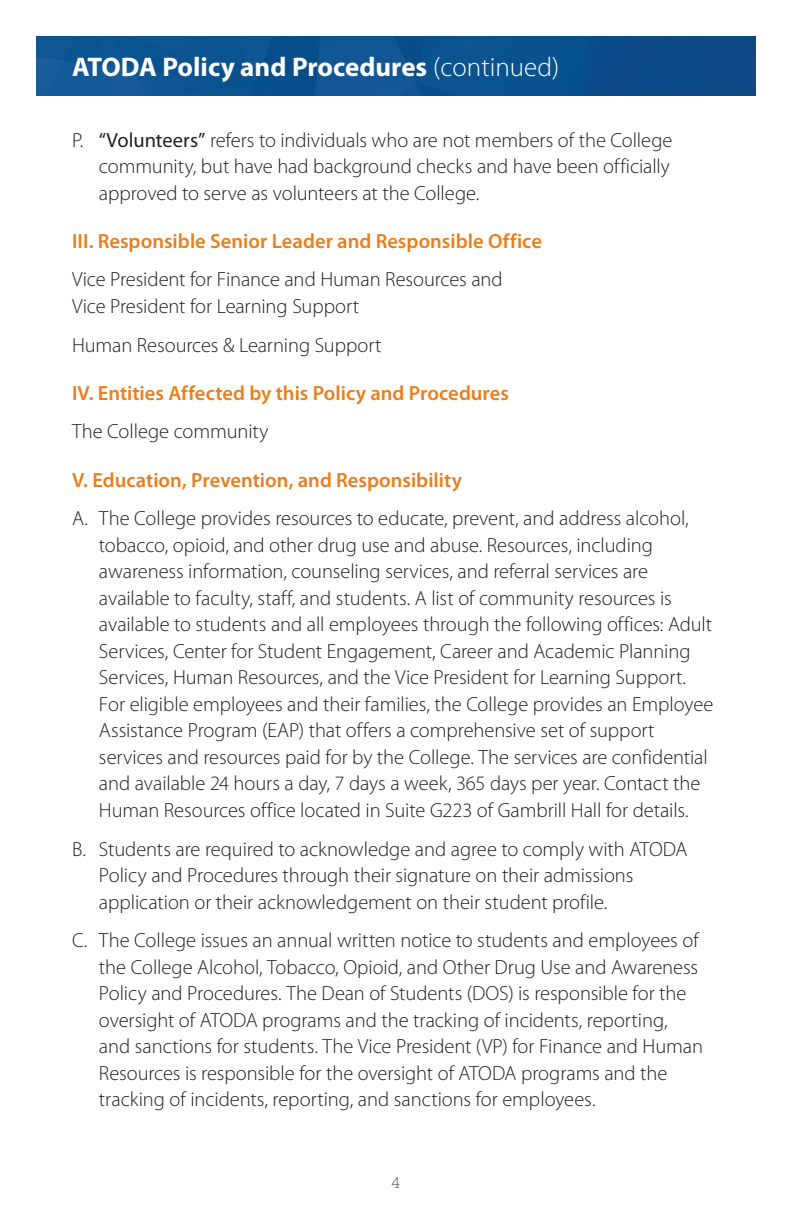
<style>
.page{position:relative;width:792px;height:1224px;background:#fff}
.page>*{position:absolute;margin:0;border:0;box-sizing:border-box;transform-origin:0 0}
.t1{font:700 27px "Myriad Pro";color:#fff}
.t2{font:300 20.4px/26.6px "Myriad Pro";letter-spacing:-.005em;color:#231f20}
.t3{font:600 20.4px "Myriad Pro";color:#ea7e1d}
.t4{font:300 17px "Chaparral Pro";color:#57585a}
.s1{font-weight:300}
.s2{font-weight:400}
</style>
<div class="page">
<img style="left:36px;top:36px;width:720px;height:59px">
<h1 class="t1" style="left:72px;top:51px;width:489px">ATODA Policy and Procedures <span class="s1">(continued)</span></h1>
<p class="t2" style="left:99px;top:127px;width:575px;text-indent:-27px">P. <span class="s2">“Volunteers”</span> refers to individuals who are not members of the College community, but have had background checks and have been officially approved to serve as volunteers at the College.</p>
<p class="t3" style="left:72px;top:230px;width:471px">III. Responsible Senior Leader and Responsible Office</p>
<p class="t2" style="left:72px;top:267px;width:432px">Vice President for Finance and Human Resources and<br>Vice President for Learning Support</p>
<p class="t2" style="left:72px;top:332px;width:311px">Human Resources &amp; Learning Support</p>
<p class="t3" style="left:72px;top:382px;width:439px">IV. Entities Affected by this Policy and Procedures</p>
<p class="t2" style="left:72px;top:419px;width:198px">The College community</p>
<p class="t3" style="left:72px;top:468px;width:392px">V. Education, Prevention, and Responsibility</p>
<p class="t2" style="left:99px;top:506px;width:616px;text-indent:-27px">A. The College provides resources to educate, prevent, and address alcohol, tobacco, opioid, and other drug use and abuse. Resources, including awareness information, counseling services, and referral services are available to faculty, staff, and students. A list of community resources is available to students and all employees through the following offices: Adult Services, Center for Student Engagement, Career and Academic Planning Services, Human Resources, and the Vice President for Learning Support.<br>For eligible employees and their families, the College provides an Employee Assistance Program (EAP) that offers a comprehensive set of support services and resources paid for by the College. The services are confidential and available 24 hours a day, 7 days a week, 365 days per year. Contact the Human Resources office located in Suite G223 of Gambrill Hall for details.</p>
<p class="t2" style="left:99px;top:836px;width:590px;text-indent:-27px">B. Students are required to acknowledge and agree to comply with ATODA<br>Policy and Procedures through their signature on their admissions application or their acknowledgement on their student profile.</p>
<p class="t2" style="left:99px;top:928px;width:606px;text-indent:-27px">C. The College issues an annual written notice to students and employees of the College Alcohol, Tobacco, Opioid, and Other Drug Use and Awareness Policy and Procedures. The Dean of Students (DOS) is responsible for the oversight of ATODA programs and the tracking of incidents, reporting, and sanctions for students. The Vice President (VP) for Finance and Human Resources is responsible for the oversight of ATODA programs and the tracking of incidents, reporting, and sanctions for employees.</p>
<p class="t4" style="left:392px;top:1173px;width:10px">4</p>
</div>
